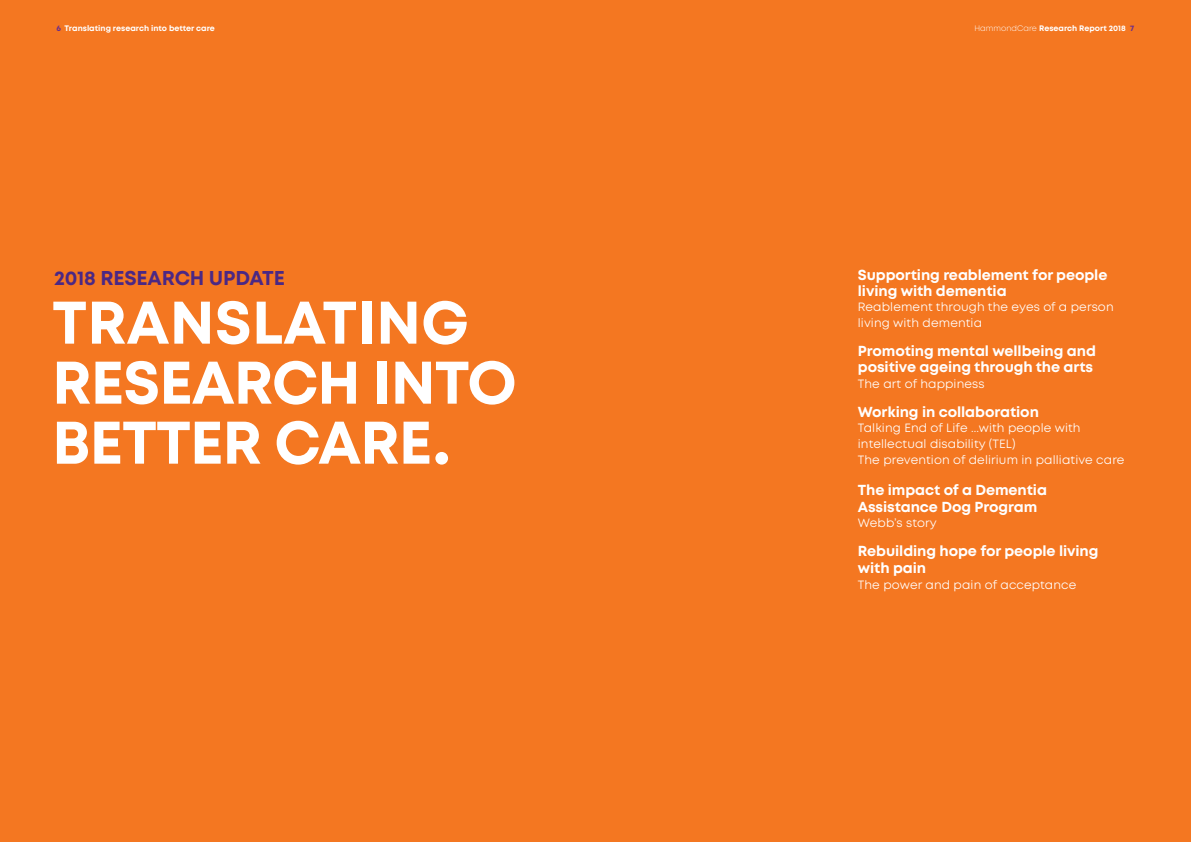
<style>
.page{position:relative;width:1191px;height:842px;background:#f47721}
.page>*{position:absolute;margin:0;border:0;box-sizing:border-box;transform-origin:0 0}
.t1{font:700 60px/60px "Mont";letter-spacing:-.02em;color:#fff}
.t2{font:700 20px "Mont";letter-spacing:-.01em;color:#4b2884}
.t3{font:700 14.5px/15.6px "Mont";letter-spacing:-.005em;color:#fff}
.t4{font:12px/15.6px "Mont";letter-spacing:.01em;color:#fff}
.t5{font:700 8px "Mont";color:#fff}
.s1{color:#682b8d}
.s2{font-weight:300}
</style>
<div class="page">
<div style="left:435px;top:452px;width:13px;height:13px;background:#fff;border-radius:50%"></div>
<p class="t5" style="left:56px;top:23px;width:160px"><span class="s1">6</span> Translating research into better care</p>
<p class="t5" style="left:974px;top:23px;width:161px"><span class="s2">HammondCare</span> Research Report 2018 <span class="s1">7</span></p>
<h2 class="t2" style="left:54px;top:264px;width:232px">2018 RESEARCH UPDATE</h2>
<h1 class="t1" style="left:52px;top:293px;width:466px">TRANSLATING<br>RESEARCH INTO<br>BETTER CARE</h1>
<p class="t3" style="left:858px;top:267px;width:251px">Supporting reablement for people living with dementia</p>
<p class="t4" style="left:858px;top:300px;width:257px">Reablement through the eyes of a person living with dementia</p>
<p class="t3" style="left:858px;top:343px;width:240px">Promoting mental wellbeing and positive ageing through the arts</p>
<p class="t4" style="left:858px;top:376px;width:128px">The art of happiness</p>
<p class="t3" style="left:858px;top:404px;width:183px">Working in collaboration</p>
<p class="t4" style="left:858px;top:420px;width:268px">Talking End of Life ...with people with intellectual disability (TEL)<br>The prevention of delirium in palliative care</p>
<p class="t3" style="left:858px;top:481px;width:191px;line-height:16.8px">The impact of a Dementia<br>Assistance Dog Program</p>
<p class="t4" style="left:858px;top:515px;width:81px">Webb’s story</p>
<p class="t3" style="left:858px;top:543px;width:242px;line-height:16.8px">Rebuilding hope for people living with pain</p>
<p class="t4" style="left:858px;top:577px;width:220px">The power and pain of acceptance</p>
</div>
